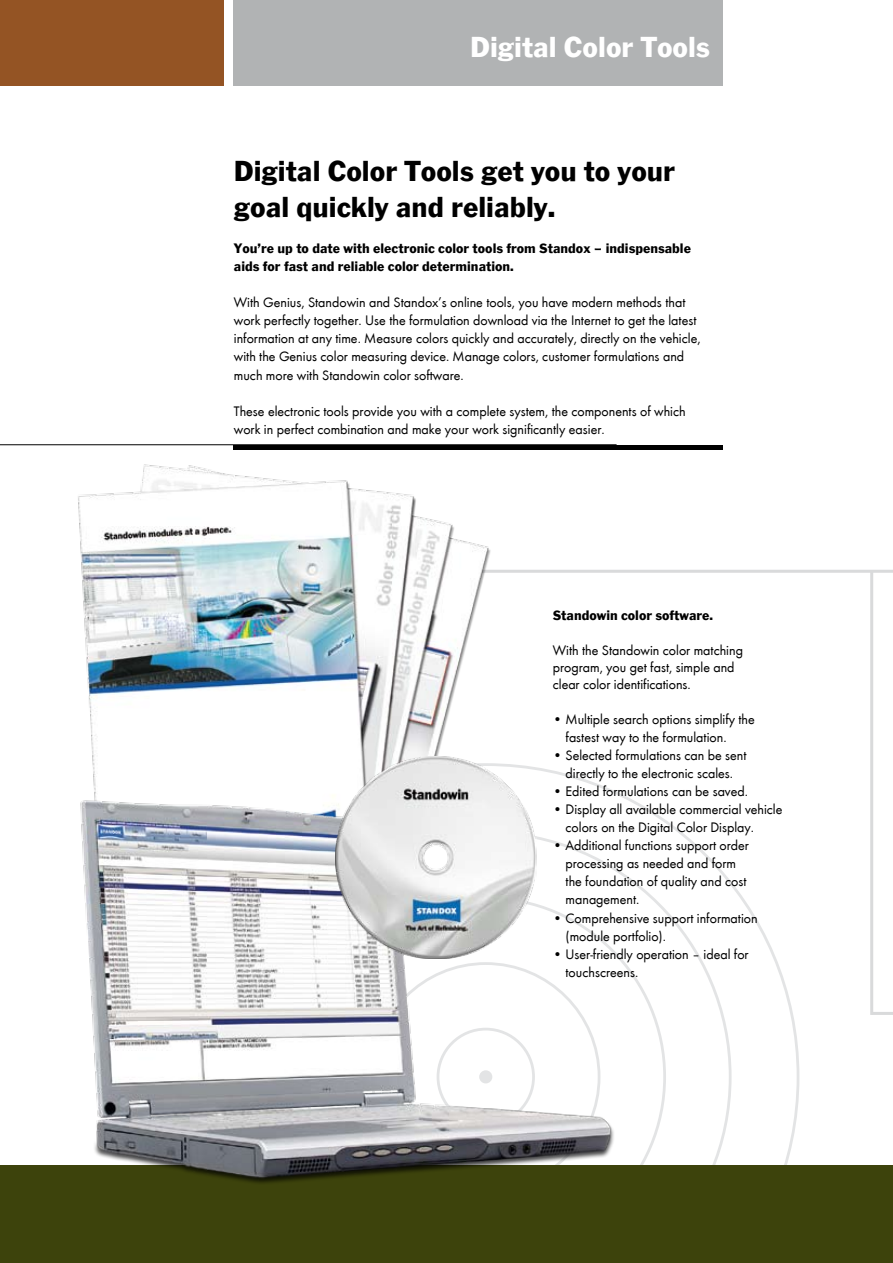
<style>
.page{position:relative;width:893px;height:1263px;background:#fff}
.page>*{position:absolute;margin:0;border:0;box-sizing:border-box;transform-origin:0 0}
.t1{font:30px/36.2px "Standox Franklin Gothic";color:#000}
.t2{font:30px "Standox Franklin Gothic";color:#fff}
.t3{font:14.25px/18px "Standox Futura";color:#000}
.t4{font:14.25px/25.5px "Standox Franklin Gothic";color:#000}
</style>
<div class="page">
<svg style="left:659px;top:831px;width:73px;height:334px"></svg>
<hr style="left:428px;top:570px;width:465px;height:3px;background:#d9dadb">
<hr style="left:870px;top:571px;width:3px;height:444px;background:#d9dadb">
<hr style="left:873px;top:1012px;width:20px;height:3px;background:#d9dadb">
<img style="left:64px;top:445px;width:432px;height:338px">
<div style="left:0;top:1165px;width:893px;height:98px;background:#3d430c"></div>
<img style="left:80px;top:783px;width:579px;height:400px">
<img style="left:335px;top:757px;width:202px;height:202px">
<div style="left:0;top:0;width:223px;height:86px;background:#945424"></div>
<div style="left:234px;top:0;width:489px;height:86px;background:#b1b3b4"></div>
<hr style="left:234px;top:445px;width:489px;height:4px;background:#000">
<hr style="left:0;top:444px;width:617px;height:1px;background:#000">
<h1 class="t2" style="left:470px;top:29px;width:242px">Digital Color Tools</h1>
<h1 class="t1" style="left:234px;top:153px;width:443px">Digital Color Tools get you to your goal quickly and reliably.</h1>
<p class="t4" style="left:234px;top:236px;width:459px">You re up to date with electronic color tools from Standox – indispensable</p>
<p class="t4" style="left:234px;top:228px;width:281px;text-indent:24px">,<br>aids for fast and reliable color determination.</p>
<p class="t3" style="left:234px;top:293px;width:468px">With Genius, Standowin and Standox’s online tools, you have modern methods that work perfectly together. Use the formulation download via the Internet to get the latest information at any time. Measure colors quickly and accurately, directly on the vehicle, with the Genius color measuring device. Manage colors, customer formulations and much more with Standowin color software.</p>
<p class="t3" style="left:234px;top:401px;width:453px">These electronic tools provide you with a complete system, the components of which work in perfect combination and make your work significantly easier.</p>
<p class="t4" style="left:553px;top:603px;width:162px">Standowin color software.</p>
<p class="t3" style="left:553px;top:640px;width:192px;line-height:17.1px">With the Standowin color matching program, you get fast, simple and clear color identifications.</p>
<p class="t3" style="left:566px;top:709px;width:191px;text-indent:-13px">• Multiple search options simplify the fastest way to the formulation.</p>
<p class="t3" style="left:553px;top:746px;width:195px;text-align:center">• Selected formulations can be sent directly to the electronic scales.</p>
<p class="t3" style="left:553px;top:782px;width:197px">• Edited formulations can be saved.</p>
<p class="t3" style="left:566px;top:800px;width:218px;text-indent:-13px">• Display all available commercial vehicle colors on the Digital Color Display.</p>
<p class="t3" style="left:566px;top:836px;width:185px;text-indent:-13px">• Additional functions support order processing as needed and form the foundation of quality and cost management.</p>
<p class="t3" style="left:566px;top:908px;width:194px;text-indent:-13px">• Comprehensive support information (module portfolio).</p>
<p class="t3" style="left:565px;top:944px;width:185px;text-indent:-13px">• User-friendly operation – ideal for touchscreens.</p>
</div>
